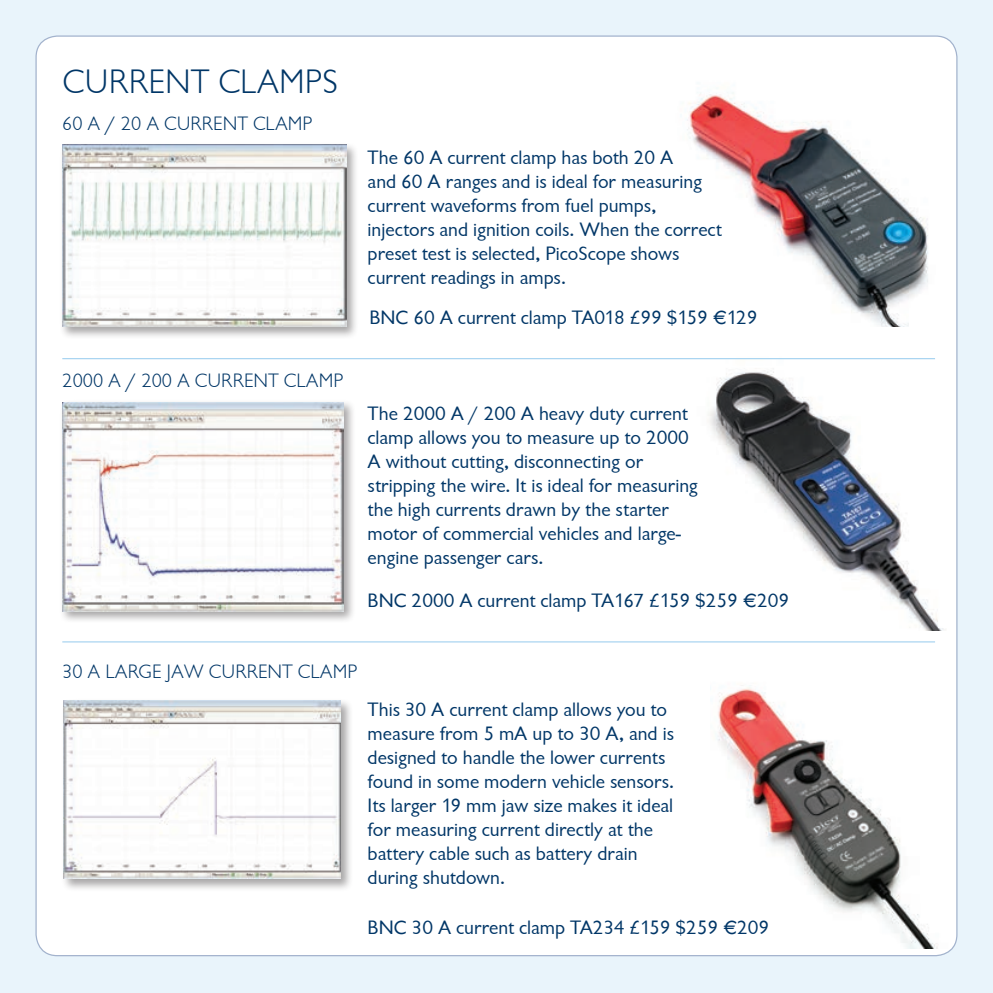
<style>
.page{position:relative;width:993px;height:993px;background:#fff}
.page>*{position:absolute;margin:0;border:0;box-sizing:border-box;transform-origin:0 0}
.t1{font:300 35px "Chantilly";color:#003667}
.t2{font:20px/24px "Chantilly";color:#003667}
.t3{font:300 20px "Chantilly";color:#003667}
</style>
<div class="page">
<div style="left:0;top:0;width:992px;height:992px;background:#e9f4fb"></div>
<div style="left:36px;top:36px;width:920px;height:919px;background:#fff;border-radius:21px"></div>
<img style="left:668px;top:358px;width:276px;height:272px">
<div style="left:59px;top:399px;width:297px;height:224px;background:#231f20;opacity:.4"></div>
<img style="left:62px;top:402px;width:281px;height:209px">
<img style="left:687px;top:92px;width:241px;height:234px">
<div style="left:59px;top:142px;width:299px;height:198px;background:#231f20;opacity:.4"></div>
<img style="left:62px;top:145px;width:284px;height:182px">
<hr style="left:62px;top:358px;width:872px;height:1px;background:#aad5f1">
<hr style="left:62px;top:641px;width:872px;height:1px;background:#aad5f1">
<img style="left:717px;top:685px;width:221px;height:263px">
<div style="left:61px;top:697px;width:292px;height:194px;background:#231f20;opacity:.4"></div>
<img style="left:64px;top:700px;width:276px;height:178px">
<h1 class="t1" style="left:63px;top:63px;width:44px">CURRENT</h1>
<h1 class="t1" style="left:218px;top:63px;width:21px">CLAMPS</h1>
<p class="t3" style="left:62px;top:113px;width:252px">60 A / 20 A CURRENT CLAMP</p>
<p class="t3" style="left:63px;top:370px;width:282px">2000 A / 200 A CURRENT CLAMP</p>
<p class="t2" style="left:367px;top:146px;width:356px">The 60 A current clamp has both 20 A<br>and 60 A ranges and is ideal for measuring current waveforms from fuel pumps, injectors and ignition coils. When the correct preset test is selected, PicoScope shows current readings in amps.</p>
<p class="t2" style="left:369px;top:305px;width:389px">BNC 60 A current clamp TA018 £99 $159 ¤129</p>
<p class="t2" style="left:367px;top:401px;width:332px">The 2000 A / 200 A heavy duty current clamp allows you to measure up to 2000<br>A without cutting, disconnecting or stripping the wire. It is ideal for measuring the high currents drawn by the starter motor of commercial vehicles and large&shy;engine passenger cars.</p>
<p class="t2" style="left:367px;top:589px;width:423px">BNC 2000 A current clamp TA167 £159 $259 ¤209</p>
<p class="t3" style="left:62px;top:661px;width:296px">30 A LARGE JAW CURRENT CLAMP</p>
<p class="t2" style="left:367px;top:697px;width:308px">This 30 A current clamp allows you to measure from 5 mA up to 30 A, and is designed to handle the lower currents found in some modern vehicle sensors.<br>Its larger 19 mm jaw size makes it ideal for measuring current directly at the battery cable such as battery drain during shutdown.</p>
<p class="t2" style="left:367px;top:915px;width:403px">BNC 30 A current clamp TA234 £159 $259 €209</p>
</div>
